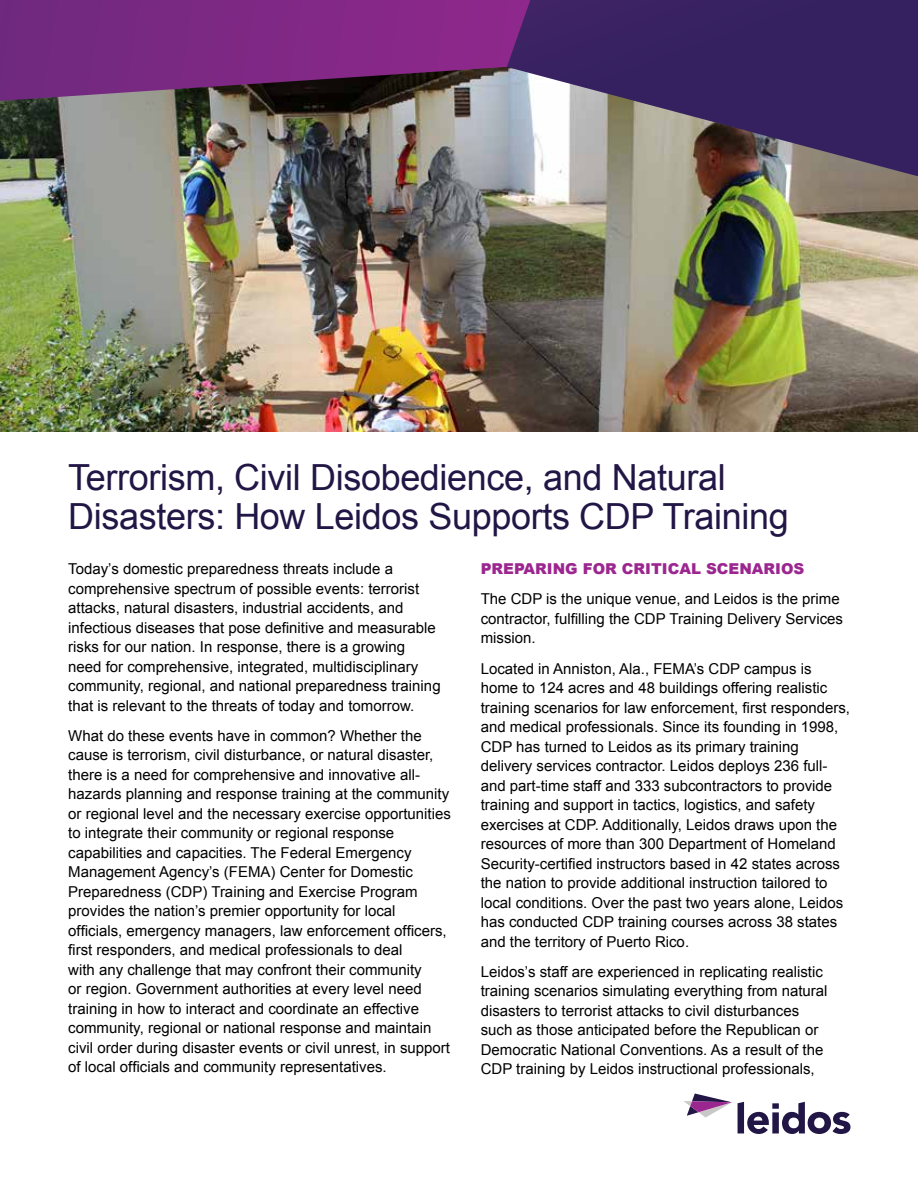
<style>
.page{position:relative;width:918px;height:1188px;background:#fff}
.page>*{position:absolute;margin:0;border:0;box-sizing:border-box;transform-origin:0 0}
.t1{font:36px/39px "Arial";letter-spacing:-.01em;color:#211645}
.t2{font:15px/19.5px "Arial";color:#000}
.t3{font:900 15px "Arial";color:#9c268f}
</style>
<div class="page">
<img style="left:0;top:101px;width:918px;height:331px">
<svg style="left:738px;top:1102px;width:112px;height:32px"></svg>
<svg style="left:684px;top:1094px;width:48px;height:24px"></svg>
<svg style="left:506px;top:0;width:412px;height:176px;background:#594872"></svg>
<svg style="left:0;top:0;width:530px;height:101px;background:#742e79"></svg>
<h1 class="t1" style="left:68px;top:459px;width:722px">Terrorism, Civil Disobedience, and Natural<br>Disasters: How Leidos Supports CDP Training</h1>
<p class="t2" style="left:68px;top:559px;width:374px">Today’s domestic preparedness threats include a comprehensive spectrum of possible events: terrorist attacks, natural disasters, industrial accidents, and infectious diseases that pose definitive and measurable risks for our nation. In response, there is a growing need for comprehensive, integrated, multidisciplinary community, regional, and national preparedness training that is relevant to the threats of today and tomorrow.</p>
<p class="t2" style="left:68px;top:726px;width:384px">What do these events have in common? Whether the cause is terrorism, civil disturbance, or natural disaster, there is a need for comprehensive and innovative all&shy;hazards planning and response training at the community or regional level and the necessary exercise opportunities to integrate their community or regional response capabilities and capacities. The Federal Emergency Management Agency’s (FEMA) Center for Domestic Preparedness (CDP) Training and Exercise Program provides the nation’s premier opportunity for local officials, emergency managers, law enforcement officers, first responders, and medical professionals to deal<br>with any challenge that may confront their community<br>or region. Government authorities at every level need training in how to interact and coordinate an effective community, regional or national response and maintain civil order during disaster events or civil unrest, in support of local officials and community representatives.</p>
<p class="t3" style="left:481px;top:558px;width:325px">PREPARING FOR CRITICAL SCENARIOS</p>
<p class="t2" style="left:481px;top:589px;width:364px">The CDP is the unique venue, and Leidos is the prime contractor, fulfilling the CDP Training Delivery Services mission.</p>
<p class="t2" style="left:481px;top:659px;width:371px">Located in Anniston, Ala., FEMA’s CDP campus is home to 124 acres and 48 buildings offering realistic training scenarios for law enforcement, first responders, and medical professionals. Since its founding in 1998, CDP has turned to Leidos as its primary training delivery services contractor. Leidos deploys 236 full&shy;and part-time staff and 333 subcontractors to provide training and support in tactics, logistics, and safety exercises at CDP. Additionally, Leidos draws upon the resources of more than 300 Department of Homeland Security-certified instructors based in 42 states across the nation to provide additional instruction tailored to local conditions. Over the past two years alone, Leidos has conducted CDP training courses across 38 states and the territory of Puerto Rico.</p>
<p class="t2" style="left:481px;top:962px;width:348px">Leidos’s staff are experienced in replicating realistic training scenarios simulating everything from natural disasters to terrorist attacks to civil disturbances such as those anticipated before the Republican or Democratic National Conventions. As a result of the CDP training by Leidos instructional professionals,</p>
</div>
